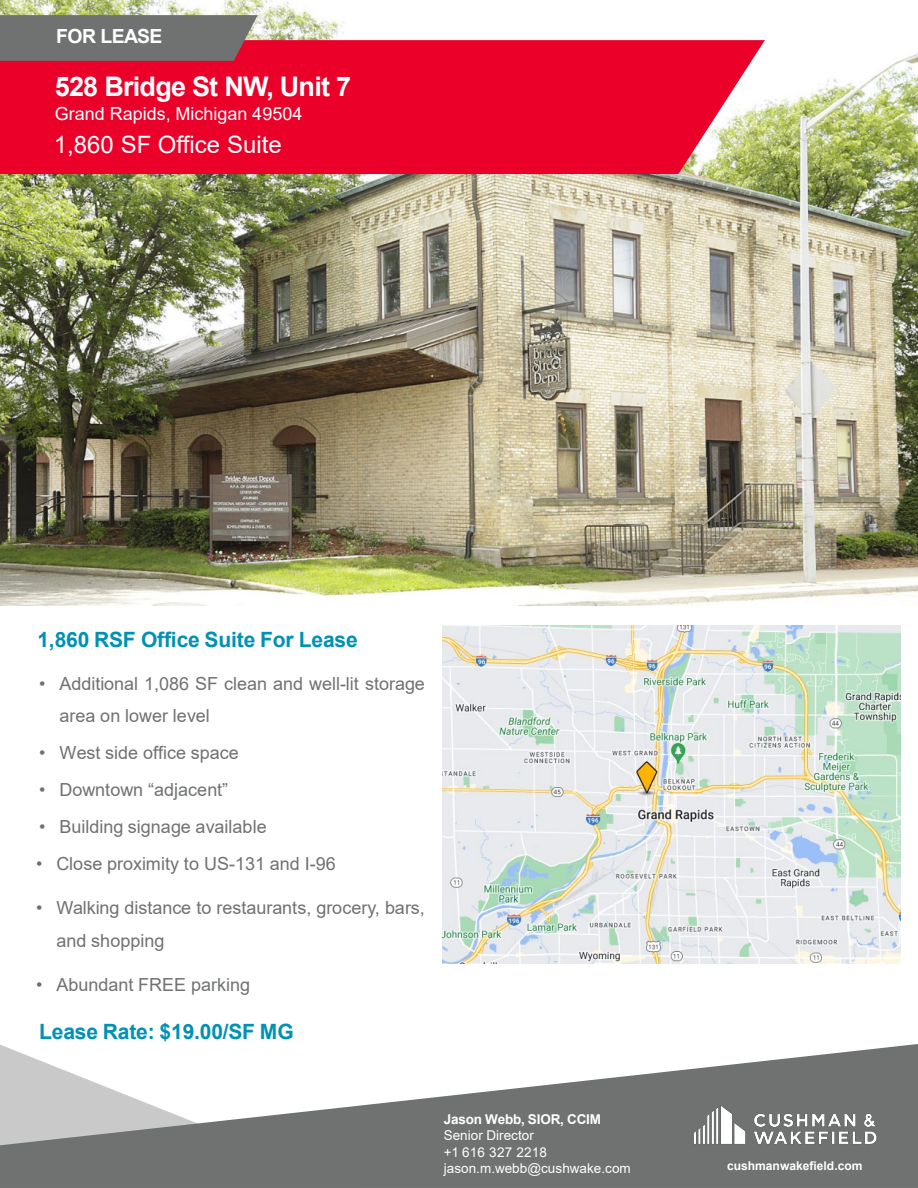
<style>
.page{position:relative;width:918px;height:1188px;background:#fff}
.page>*{position:absolute;margin:0;border:0;box-sizing:border-box;transform-origin:0 0}
.t1{font:700 27px "Arial";letter-spacing:-.03em;color:#fff}
.t2{font:24px "Arial";color:#fff}
.t3{font:700 21px "Arial";letter-spacing:-.01em;color:#0091b3}
.t4{font:700 19.5px "Arial";letter-spacing:-.03em;color:#fff}
.t5{font:18px/32.4px "Arial";color:#6f7271}
.t6{font:18px "Arial";letter-spacing:.005em;color:#fff}
.t7{font:13.5px "Arial";letter-spacing:.005em;color:#fff}
.t8{font:700 13.5px "Arial";letter-spacing:-.01em;color:#fff}
.t9{font:700 12px "Arial";letter-spacing:-.005em;color:#fff}
</style>
<div class="page">
<img style="left:0;top:0;width:918px;height:605px">
<div style="left:0;top:40px;width:765px;height:134px;background:#ea0029"></div>
<svg style="left:0;top:15px;width:258px;height:46px;background:#756f6f"></svg>
<img style="left:442px;top:625px;width:459px;height:338px">
<svg style="left:0;top:1044px;width:918px;height:144px;fill:#6f7271"></svg>
<img style="left:670px;top:1089px;width:231px;height:79px">
<p class="t4" style="left:56px;top:22px;width:108px">FOR LEASE</p>
<p class="t1" style="left:55px;top:68px;width:298px">528 Bridge St NW, Unit 7</p>
<p class="t6" style="left:55px;top:101px;width:249px">Grand Rapids, Michigan 49504</p>
<p class="t2" style="left:54px;top:128px;width:229px">1,860 SF Office Suite</p>
<p class="t3" style="left:37px;top:625px;width:322px">1,860 RSF Office Suite For Lease</p>
<p class="t5" style="left:59px;top:667px;width:367px;text-indent:-20px">• Additional 1,086 SF clean and well-lit storage area on lower level</p>
<p class="t5" style="left:39px;top:736px;width:201px">• West side office space</p>
<p class="t5" style="left:39px;top:773px;width:191px">• Downtown “adjacent”</p>
<p class="t5" style="left:39px;top:810px;width:229px">• Building signage available</p>
<p class="t5" style="left:36px;top:847px;width:301px">• Close proximity to US-131 and I-96</p>
<p class="t5" style="left:56px;top:892px;width:370px;text-indent:-20px">• Walking distance to restaurants, grocery, bars, and shopping</p>
<p class="t5" style="left:36px;top:968px;width:216px">• Abundant FREE parking</p>
<p class="t3" style="left:39px;top:1017px;width:256px">Lease Rate: $19.00/SF MG</p>
<p class="t8" style="left:444px;top:1110px;width:159px">Jason Webb, SIOR, CCIM</p>
<p class="t7" style="left:444px;top:1126px;width:92px">Senior Director</p>
<p class="t7" style="left:444px;top:1143px;width:105px">+1 616 327 2218</p>
<p class="t7" style="left:444px;top:1159px;width:189px">jason.m.webb@cushwake.com</p>
<p class="t9" style="left:727px;top:1158px;width:137px">cushmanwakefield.com</p>
</div>
